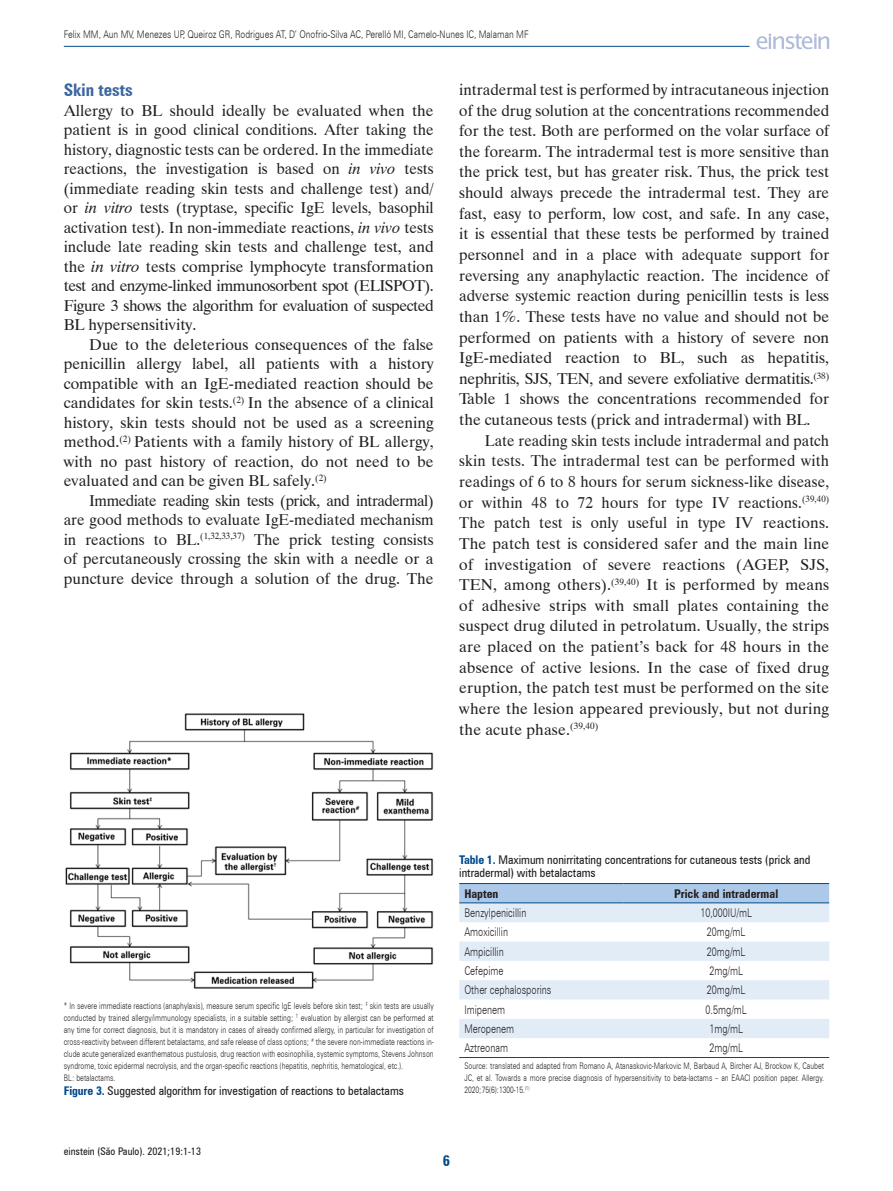
<style>
.page{position:relative;width:893px;height:1191px;background:#fff}
.page>*{position:absolute;margin:0;border:0;box-sizing:border-box;transform-origin:0 0}
.t1{font:700 condensed 17.25px "Zurich BT";color:#3b67a0}
.t2{font:15.75px/19.5px "Dutch 801 BT";color:#231f20;text-align:justify}
.t3{font:15.75px/20.7px "Dutch 801 BT";color:#231f20;text-align:justify;scale:.96 1}
.t4{font:700 condensed 15px "Zurich BT";color:#004a8b}
.t5{font:condensed 12px/13.5px "Zurich BT";color:#231f20}
.t6{font:300 12px "Zurich BT";color:#231f20;scale:.75 1}
.t7{font:700 condensed 12px "Zurich BT";color:#231f20}
.t8{font:300 10.5px "Zurich BT";color:#231f20;scale:.8 1}
.t9{font:condensed 10.5px "Zurich BT";color:#231f20}
.t10{font:300 9px/12px "Zurich BT";color:#231f20;scale:.75 1}
.s1{font-style:italic}
.s2{font-weight:700;color:#004a8b}
</style>
<div class="page">
<svg style="left:757px;top:34px;width:72px;height:15px"></svg>
<hr style="left:64px;top:46px;width:685px;height:1px;background:#004a8b">
<img style="left:65px;top:713px;width:369px;height:276px">
<div style="left:459px;top:884px;width:370px;height:18px;background:#acc9e9"></div>
<svg style="left:459px;top:903px;width:370px;height:135px;fill:#e1ecf7"></svg>
<hr style="left:459px;top:1057px;width:164px;height:1px;background:#004a8b">
<hr style="left:623px;top:1057px;width:206px;height:1px;background:#004a8b">
<hr style="left:459px;top:883px;width:164px;height:1px;background:#004a8b">
<hr style="left:623px;top:883px;width:206px;height:1px;background:#004a8b">
<hr style="left:459px;top:902px;width:164px;height:1px;background:#004a8b">
<hr style="left:623px;top:902px;width:206px;height:1px;background:#004a8b">
<p class="t8" style="left:64px;top:28px;width:583px">Felix MM, Aun MV, Menezes UP, Queiroz GR, Rodrigues AT, D’ Onofrio-Silva AC, Perelló MI, Camelo-Nunes IC, Malaman MF</p>
<p class="t1" style="left:64px;top:79px;width:71px">Skin tests</p>
<p class="t2" style="left:64px;top:100px;width:371px">Allergy to BL should ideally be evaluated when the patient is in good clinical conditions. After taking the history, diagnostic tests can be ordered. In the immediate reactions, the investigation is based on <span class="s1">in vivo</span> tests (immediate reading skin tests and challenge test) and/ or <span class="s1">in vitro</span> tests (tryptase, specific IgE levels, basophil activation test). In non-immediate reactions, <span class="s1">in vivo</span> tests include late reading skin tests and challenge test, and the <span class="s1">in vitro</span> tests comprise lymphocyte transformation test and enzyme-linked immunosorbent spot (ELISPOT).<br>Figure 3 shows the algorithm for evaluation of suspected BL hypersensitivity.</p>
<p class="t2" style="left:64px;top:334px;width:371px;text-indent:26px">Due to the deleterious consequences of the false penicillin allergy label, all patients with a history compatible with an IgE-mediated reaction should be candidates for skin tests.<sup>(2)</sup> In the absence of a clinical history, skin tests should not be used as a screening method.<sup>(2)</sup> Patients with a family history of BL allergy, with no past history of reaction, do not need to be evaluated and can be given BL safely.<sup>(2)</sup></p>
<p class="t2" style="left:64px;top:490px;width:371px;text-indent:26px">Immediate reading skin tests (prick, and intradermal) are good methods to evaluate IgE-mediated mechanism in reactions to BL.<sup>(1,32,33,37)</sup> The prick testing consists of percutaneously crossing the skin with a needle or a puncture device through a solution of the drug. The</p>
<p class="t2" style="left:459px;top:79px;width:371px;line-height:20.7px">intradermal test is performed by intracutaneous injection of the drug solution at the concentrations recommended for the test. Both are performed on the volar surface of the forearm. The intradermal test is more sensitive than the prick test, but has greater risk. Thus, the prick test should always precede the intradermal test. They are fast, easy to perform, low cost, and safe. In any case, it is essential that these tests be performed by trained personnel and in a place with adequate support for reversing any anaphylactic reaction. The incidence of adverse systemic reaction during penicillin tests is less than 1%. These tests have no value and should not be performed on patients with a history of severe non IgE-mediated reaction to BL, such as hepatitis, nephritis, SJS, TEN, and severe exfoliative dermatitis.<sup>(38)<br></sup>Table 1 shows the concentrations recommended for the cutaneous tests (prick and intradermal) with BL.</p>
<p class="t3" style="left:459px;top:430px;width:387px;text-indent:26px">Late reading skin tests include intradermal and patch skin tests. The intradermal test can be performed with readings of 6 to 8 hours for serum sickness-like disease, or within 48 to 72 hours for type IV reactions.<sup>(39,40)<br></sup>The patch test is only useful in type IV reactions.<br>The patch test is considered safer and the main line of investigation of severe reactions (AGEP, SJS, TEN, among others).<sup>(39,40)</sup> It is performed by means of adhesive strips with small plates containing the suspect drug diluted in petrolatum. Usually, the strips are placed on the patient’s back for 48 hours in the absence of active lesions. In the case of fixed drug eruption, the patch test must be performed on the site where the lesion appeared previously, but not during the acute phase.<sup>(39,40)</sup></p>
<p class="t10" style="left:64px;top:999px;width:495px">* In severe immediate reactions (anaphylaxis), measure serum specific IgE levels before skin test; <sup>‡</sup> skin tests are usually conducted by trained allergy/immunology specialists, in a suitable setting; <sup>†</sup> evaluation by allergist can be performed at any time for correct diagnosis, but it is mandatory in cases of already confirmed allergy, in particular for investigation of cross-reactivity between different betalactams, and safe release of class options; <sup>#</sup> the severe non-immediate reactions in&shy;clude acute generalized exanthematous pustulosis, drug reaction with eosinophilia, systemic symptoms, Stevens Johnson syndrome, toxic epidermal necrolysis, and the organ-specific reactions (hepatitis, nephritis, hematological, etc.).<br>BL: betalactams.</p>
<p class="t5" style="left:64px;top:1084px;width:342px"><span class="s2">Figure 3.</span> Suggested algorithm for investigation of reactions to betalactams</p>
<p class="t5" style="left:459px;top:852px;width:353px"><span class="s2">Table 1.</span> Maximum nonirritating concentrations for cutaneous tests (prick and intradermal) with betalactams</p>
<p class="t7" style="left:464px;top:886px;width:36px">Hapten</p>
<p class="t7" style="left:674px;top:886px;width:105px">Prick and intradermal</p>
<p class="t6" style="left:464px;top:905px;width:84px">Benzylpenicillin</p>
<p class="t6" style="left:700px;top:905px;width:70px">10,000IU/mL</p>
<p class="t6" style="left:464px;top:925px;width:60px">Amoxicillin</p>
<p class="t6" style="left:707px;top:925px;width:53px">20mg/mL</p>
<p class="t6" style="left:464px;top:944px;width:54px">Ampicillin</p>
<p class="t6" style="left:707px;top:944px;width:53px">20mg/mL</p>
<p class="t6" style="left:464px;top:963px;width:54px">Cefepime</p>
<p class="t6" style="left:709px;top:963px;width:46px">2mg/mL</p>
<p class="t6" style="left:464px;top:982px;width:118px">Other cephalosporins</p>
<p class="t6" style="left:707px;top:982px;width:53px">20mg/mL</p>
<p class="t6" style="left:464px;top:1002px;width:56px">Imipenem</p>
<p class="t6" style="left:706px;top:1002px;width:56px">0.5mg/mL</p>
<p class="t6" style="left:464px;top:1021px;width:68px">Meropenem</p>
<p class="t6" style="left:709px;top:1021px;width:46px">1mg/mL</p>
<p class="t6" style="left:464px;top:1040px;width:60px">Aztreonam</p>
<p class="t6" style="left:709px;top:1040px;width:46px">2mg/mL</p>
<p class="t10" style="left:464px;top:1060px;width:481px;text-align:justify">Source: translated and adapted from Romano A, Atanaskovic-Markovic M, Barbaud A, Bircher AJ, Brockow K, Caubet JC, et al. Towards a more precise diagnosis of hypersensitivity to beta-lactams – an EAACI position paper. Allergy.<br>2020;75(6):1300-15.<sup>(1)</sup></p>
<p class="t9" style="left:64px;top:1144px;width:139px">einstein (São Paulo). 2021;19:1-13</p>
<p class="t4" style="left:443px;top:1151px;width:9px">6</p>
</div>
